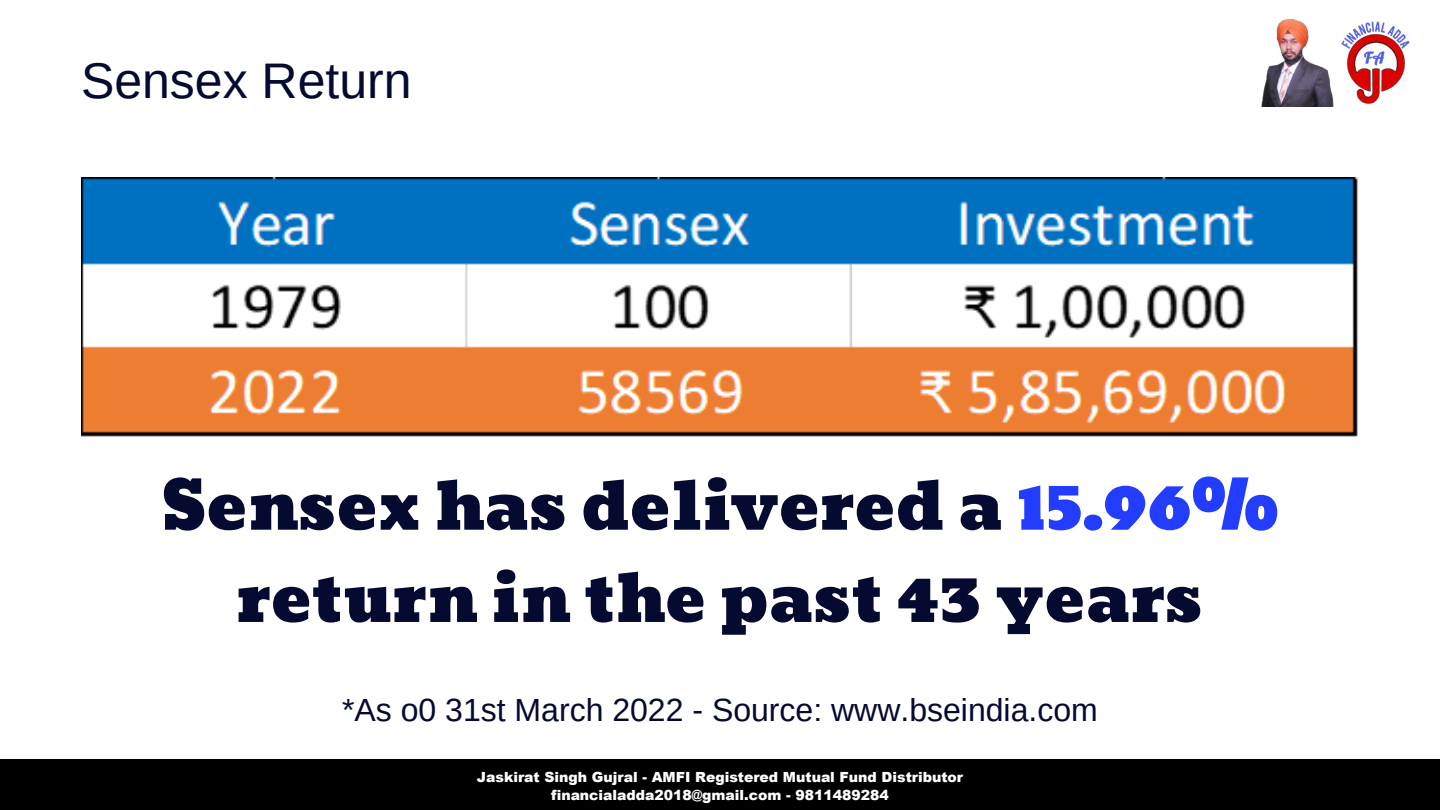
<style>
.page{position:relative;width:1440px;height:810px;background:#fff}
.page>*{position:absolute;margin:0;border:0;box-sizing:border-box;transform-origin:0 0}
.t1{font:66px/92.2px "Bevan";color:#050a30;text-align:center}
.t2{font:50px "Arimo";color:#050a30}
.t3{font:32px "Arimo";color:#050a30}
.t4{font:900 14px "Arial";color:#fff}
.s1{color:#233dff}
</style>
<div class="page">
<div style="left:0;top:760px;width:1440px;height:50px;background:#000"></div>
<img style="left:81px;top:178px;width:1277px;height:259px">
<img style="left:1261px;top:18px;width:149px;height:89px">
<h2 class="t2" style="left:81px;top:53px;width:332px">Sensex Return</h2>
<h1 class="t1" style="left:161px;top:460px;width:1119px">Sensex has delivered a <span class="s1">15.96% </span>return in the past 43 years</h1>
<h3 class="t3" style="left:342px;top:692px;width:757px">*As o0 31st March 2022 - Source: www.bseindia.com</h3>
<p class="t4" style="left:477px;top:772px;width:488px">Jaskirat Singh Gujral - AMFI Registered Mutual Fund Distributor</p>
<p class="t4" style="left:551px;top:790px;width:339px">financialadda2018@gmail.com - 9811489284</p>
</div>
